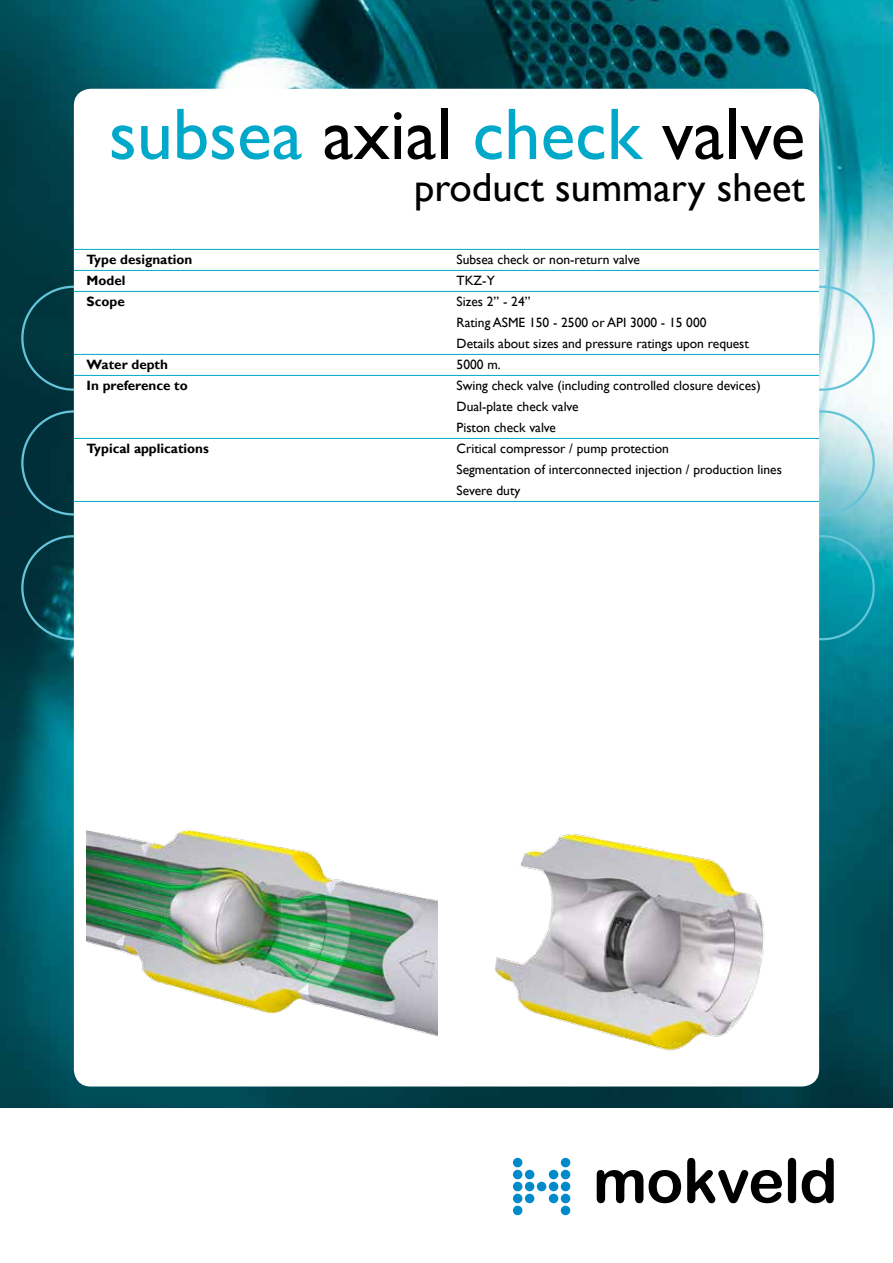
<style>
.page{position:relative;width:893px;height:1263px;background:#fff}
.page>*{position:absolute;margin:0;border:0;box-sizing:border-box;transform-origin:0 0}
.t1{font:73.5px "Gill Sans";color:#00a9c9}
.t2{font:40.5px "Gill Sans";color:#000}
.t3{font:13.5px/21px "Gill Sans";color:#000}
.t4{font:700 13.5px "Gill Sans";color:#000}
.s1{color:#000}
</style>
<div class="page">
<img style="left:0;top:0;width:893px;height:1108px">
<svg style="left:597px;top:1170px;width:46px;height:33px"></svg>
<svg style="left:649px;top:1170px;width:32px;height:33px"></svg>
<svg style="left:687px;top:1158px;width:95px;height:45px"></svg>
<svg style="left:788px;top:1158px;width:8px;height:45px"></svg>
<svg style="left:802px;top:1158px;width:32px;height:45px"></svg>
<div style="left:513px;top:1170px;width:9px;height:9px;background:#008ac9;border-radius:50%"></div>
<div style="left:513px;top:1194px;width:9px;height:9px;background:#008ac9;border-radius:50%"></div>
<div style="left:513px;top:1158px;width:9px;height:9px;background:#008ac9;border-radius:50%"></div>
<div style="left:513px;top:1182px;width:9px;height:9px;background:#008ac9;border-radius:50%"></div>
<div style="left:513px;top:1206px;width:9px;height:9px;background:#008ac9;border-radius:50%"></div>
<div style="left:525px;top:1170px;width:9px;height:9px;background:#008ac9;border-radius:50%"></div>
<div style="left:525px;top:1194px;width:9px;height:9px;background:#008ac9;border-radius:50%"></div>
<div style="left:525px;top:1182px;width:9px;height:9px;background:#008ac9;border-radius:50%"></div>
<div style="left:537px;top:1182px;width:9px;height:9px;background:#008ac9;border-radius:50%"></div>
<div style="left:549px;top:1170px;width:9px;height:9px;background:#008ac9;border-radius:50%"></div>
<div style="left:549px;top:1194px;width:9px;height:9px;background:#008ac9;border-radius:50%"></div>
<div style="left:549px;top:1182px;width:9px;height:9px;background:#008ac9;border-radius:50%"></div>
<div style="left:561px;top:1170px;width:9px;height:9px;background:#008ac9;border-radius:50%"></div>
<div style="left:561px;top:1194px;width:9px;height:9px;background:#008ac9;border-radius:50%"></div>
<div style="left:561px;top:1158px;width:9px;height:9px;background:#008ac9;border-radius:50%"></div>
<div style="left:561px;top:1182px;width:9px;height:9px;background:#008ac9;border-radius:50%"></div>
<div style="left:561px;top:1206px;width:9px;height:9px;background:#008ac9;border-radius:50%"></div>
<div style="left:74px;top:89px;width:745px;height:997px;background:#fff;border-radius:17px"></div>
<hr style="left:74px;top:249px;width:745px;height:1px;background:#00a9c9">
<hr style="left:74px;top:270px;width:745px;height:1px;background:#00a9c9">
<hr style="left:74px;top:291px;width:745px;height:1px;background:#00a9c9">
<hr style="left:74px;top:354px;width:745px;height:1px;background:#00a9c9">
<hr style="left:74px;top:375px;width:745px;height:1px;background:#00a9c9">
<hr style="left:74px;top:438px;width:745px;height:1px;background:#00a9c9">
<hr style="left:74px;top:501px;width:745px;height:1px;background:#00a9c9">
<img style="left:87px;top:829px;width:350px;height:207px">
<img style="left:495px;top:834px;width:270px;height:217px">
<h1 class="t1" style="left:109px;top:92px;width:698px">subsea <span class="s1">axial</span> check <span class="s1">valve</span></h1>
<h2 class="t2" style="left:414px;top:164px;width:392px">product summary sheet</h2>
<p class="t4" style="left:87px;top:251px;width:107px">Type designation</p>
<p class="t3" style="left:457px;top:249px;width:185px">Subsea check or non-return valve</p>
<p class="t4" style="left:87px;top:272px;width:40px">Model</p>
<p class="t3" style="left:457px;top:270px;width:40px">TKZ-Y</p>
<p class="t4" style="left:87px;top:293px;width:40px">Scope</p>
<p class="t3" style="left:457px;top:291px;width:294px">Sizes 2’’ - 24’’<br>Rating ASME 150 - 2500 or API 3000 - 15 000<br>Details about sizes and pressure ratings upon request</p>
<p class="t4" style="left:87px;top:356px;width:83px">Water depth</p>
<p class="t3" style="left:457px;top:354px;width:46px">5000 m.</p>
<p class="t4" style="left:87px;top:377px;width:103px">In preference to</p>
<p class="t3" style="left:457px;top:375px;width:306px">Swing check valve (including controlled closure devices)<br>Dual-plate check valve<br>Piston check valve</p>
<p class="t4" style="left:87px;top:440px;width:124px">Typical applications</p>
<p class="t3" style="left:457px;top:438px;width:327px">Critical compressor / pump protection<br>Segmentation of interconnected injection / production lines<br>Severe duty</p>
</div>
